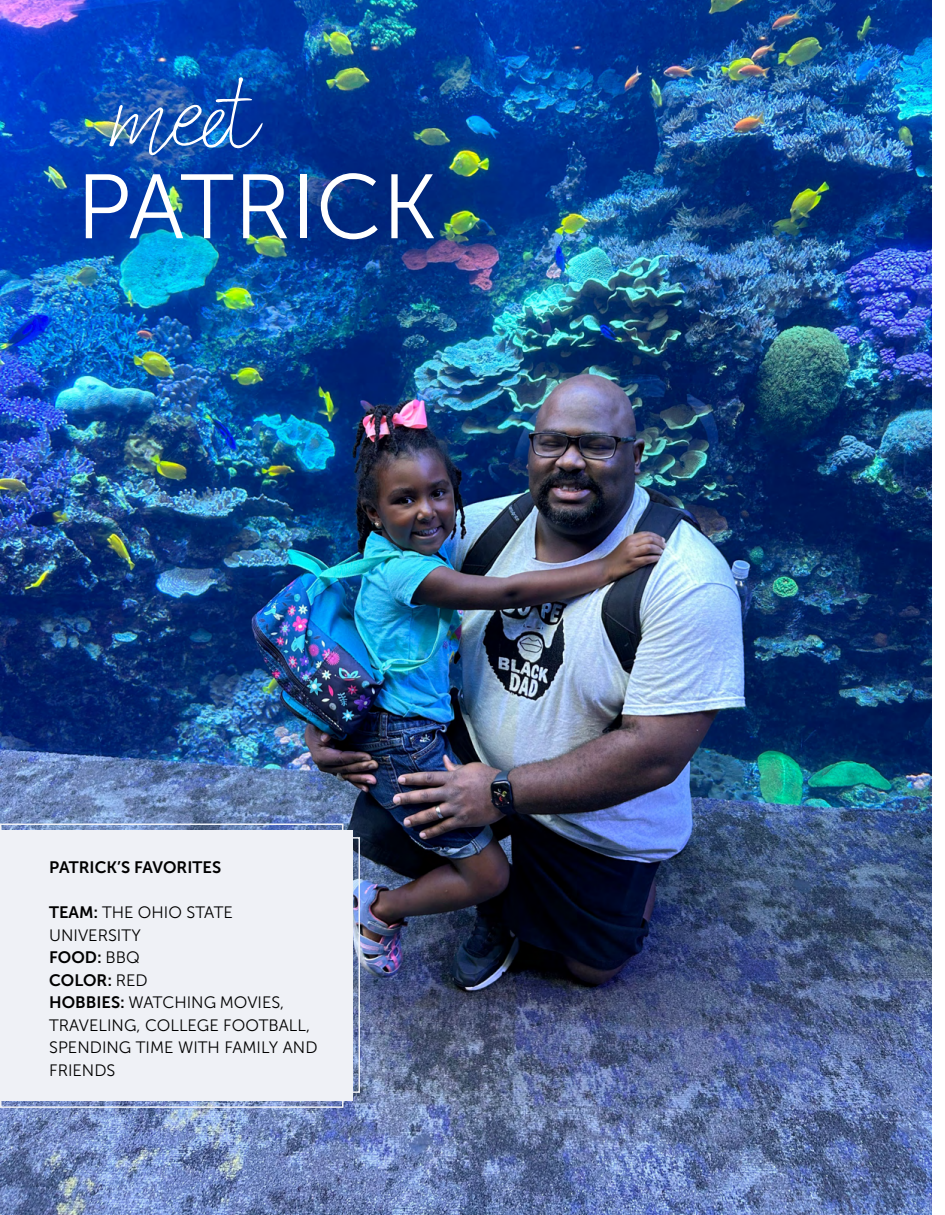
<style>
.page{position:relative;width:945px;height:1215px;background:#fff}
.page>*{position:absolute;margin:0;border:0;box-sizing:border-box;transform-origin:0 0}
.t1{font:117.15px "Aisling";color:#fff}
.t2{font:91.05px "Museo Sans 300";color:#fff}
.t3{font:16.5px/22.5px "Museo Sans 300";color:#000}
.t4{font:16.5px/22.5px "Museo Sans 700";color:#000}
.s1{font-family:"Museo Sans 700"}
.s2{font-family:"Museo Sans 300"}
</style>
<div class="page">
<img style="left:0;top:0;width:932px;height:1215px">
<div style="left:0;top:831px;width:352px;height:270px;background:#eff1f6"></div>
<div style="left:16px;top:837px;width:344px;height:256px;border:2px solid #eff1f6"></div>
<div style="left:0;top:824px;width:344px;height:284px;border:2px solid #eff1f6"></div>
<h1 class="t1" style="left:112px;top:34px;width:148px">meet</h1>
<h2 class="t2" style="left:76px;top:158px;width:362px">PATRICK</h2>
<p class="t4" style="left:49px;top:856px;width:173px">PATRICK’S FAVORITES</p>
<p class="t3" style="left:49px;top:902px;width:185px"><span class="s1">TEAM:</span> THE OHIO STATE<br>UNIVERSITY</p>
<p class="t4" style="left:49px;top:946px;width:100px">FOOD: <span class="s2">BBQ<br></span>COLOR: <span class="s2">RED</span></p>
<p class="t3" style="left:49px;top:992px;width:270px"><span class="s1">HOBBIES:</span> WATCHING MOVIES,<br>TRAVELING, COLLEGE FOOTBALL,<br>SPENDING TIME WITH FAMILY AND<br>FRIENDS</p>
</div>
